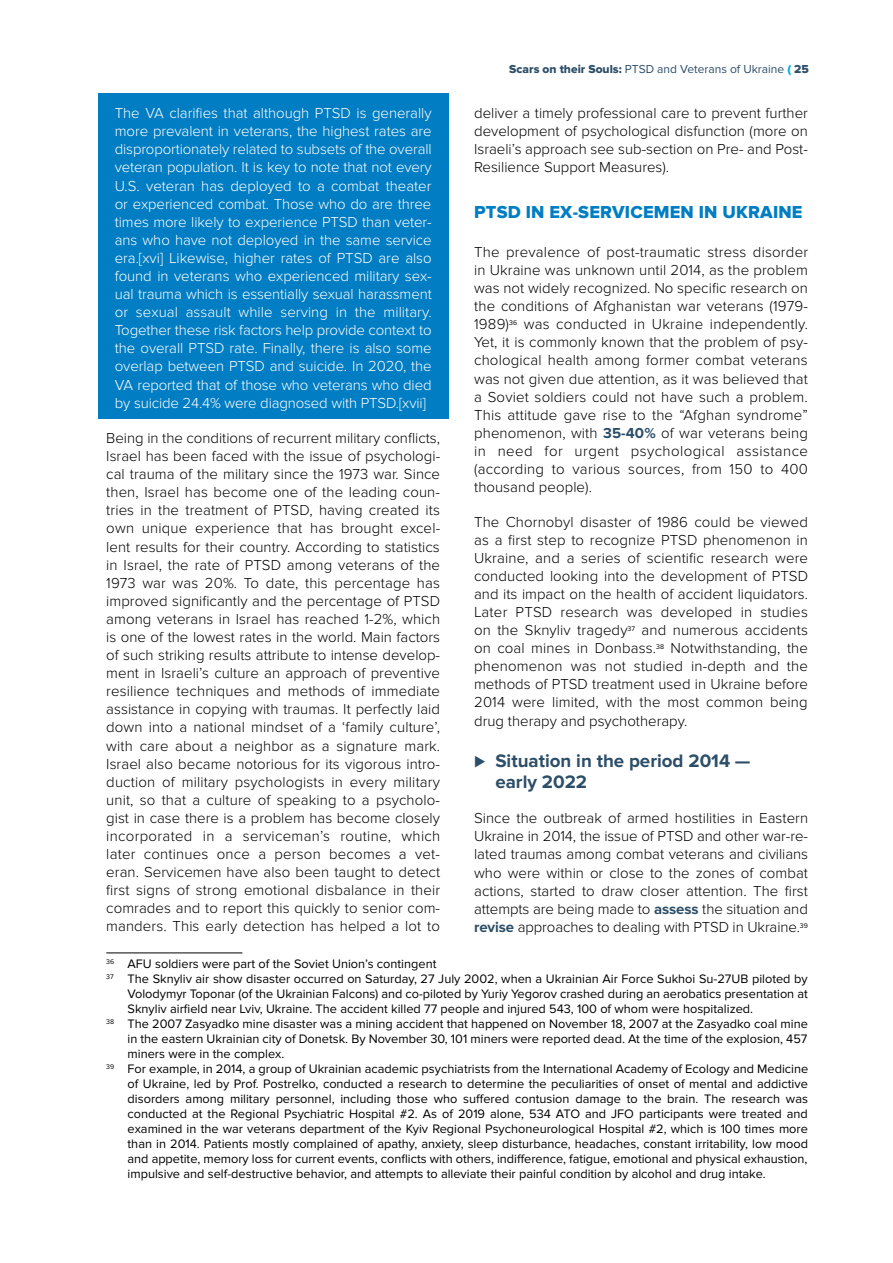
<style>
.page{position:relative;width:893px;height:1263px;background:#fff}
.page>*{position:absolute;margin:0;border:0;box-sizing:border-box;transform-origin:0 0}
.t1{font:700 18.75px/20.7px "Proxima Nova";color:#2c4e68}
.t2{font:18px "Proxima Nova Extrabld";letter-spacing:.01em;color:#007dc3}
.t3{font:300 15px/18px "Proxima Nova";color:#000;text-align:justify}
.t4{font:300 15px/18.1px "Proxima Nova";letter-spacing:-.01em;color:#fff;text-align:justify}
.t5{font:12.75px "Proxima Nova";color:#000}
.t6{font:12px "Proxima Nova";color:#2c4e68}
.s1{font-family:"Proxima Nova Extrabld"}
.s2{font-family:"Proxima Nova Extrabld";color:#00aeef}
.s3{font-weight:700;color:#2c4e68}
</style>
<div class="page">
<div style="left:98px;top:94px;width:351px;height:325px;background:#007dc3"></div>
<hr style="left:106px;top:952px;width:136px;height:1px;background:#000">
<p class="t6" style="left:509px;top:62px;width:301px"><span class="s1">Scars on their Souls:</span> PTSD and Veterans of Ukraine <span class="s2">(</span> <span class="s1">25</span></p>
<p class="t4" style="left:115px;top:104px;width:318px">The VA clarifies that although PTSD is generally more prevalent in veterans, the highest rates are disproportionately related to subsets of the overall veteran population. It is key to note that not every U.S. veteran has deployed to a combat theater or experienced combat. Those who do are three times more likely to experience PTSD than veter&shy;ans who have not deployed in the same service era.[xvi] Likewise, higher rates of PTSD are also found in veterans who experienced military sex&shy;ual trauma which is essentially sexual harassment or sexual assault while serving in the military.<br>Together these risk factors help provide context to the overall PTSD rate. Finally, there is also some overlap between PTSD and suicide. In 2020, the VA reported that of those who veterans who died by suicide 24.4% were diagnosed with PTSD.[xvii]</p>
<p class="t3" style="left:106px;top:429px;width:335px">Being in the conditions of recurrent military conflicts, Israel has been faced with the issue of psychologi&shy;cal trauma of the military since the 1973 war. Since then, Israel has become one of the leading coun&shy;tries in the treatment of PTSD, having created its own unique experience that has brought excel&shy;lent results for their country. According to statistics in Israel, the rate of PTSD among veterans of the 1973 war was 20%. To date, this percentage has improved significantly and the percentage of PTSD among veterans in Israel has reached 1-2%, which is one of the lowest rates in the world. Main factors of such striking results attribute to intense develop&shy;ment in Israeli’s culture an approach of preventive resilience techniques and methods of immediate assistance in copying with traumas. It perfectly laid down into a national mindset of a ‘family culture’, with care about a neighbor as a signature mark.<br>Israel also became notorious for its vigorous intro&shy;duction of military psychologists in every military unit, so that a culture of speaking to a psycholo&shy;gist in case there is a problem has become closely incorporated in a serviceman’s routine, which later continues once a person becomes a vet&shy;eran. Servicemen have also been taught to detect first signs of strong emotional disbalance in their comrades and to report this quickly to senior com&shy;manders. This early detection has helped a lot to</p>
<p class="t5" style="left:106px;top:956px;width:332px"><sup>36</sup> AFU soldiers were part of the Soviet Union’s contingent</p>
<p class="t5" style="left:106px;top:971px;width:703px"><sup>37</sup> The Sknyliv air show disaster occurred on Saturday, 27 July 2002, when a Ukrainian Air Force Sukhoi Su-27UB piloted by</p>
<p class="t5" style="left:128px;top:986px;width:682px">Volodymyr Toponar (of the Ukrainian Falcons) and co-piloted by Yuriy Yegorov crashed during an aerobatics presentation at</p>
<p class="t5" style="left:128px;top:1001px;width:627px">Sknyliv airfield near Lviv, Ukraine. The accident killed 77 people and injured 543, 100 of whom were hospitalized.</p>
<p class="t5" style="left:106px;top:1016px;width:703px"><sup>38</sup> The 2007 Zasyadko mine disaster was a mining accident that happened on November 18, 2007 at the Zasyadko coal mine</p>
<p class="t5" style="left:128px;top:1031px;width:681px">in the eastern Ukrainian city of Donetsk. By November 30, 101 miners were reported dead. At the time of the explosion, 457</p>
<p class="t5" style="left:128px;top:1046px;width:158px">miners were in the complex.</p>
<p class="t5" style="left:106px;top:1061px;width:703px"><sup>39</sup> For example, in 2014, a group of Ukrainian academic psychiatrists from the International Academy of Ecology and Medicine</p>
<p class="t5" style="left:128px;top:1076px;width:682px">of Ukraine, led by Prof. Postrelko, conducted a research to determine the peculiarities of onset of mental and addictive</p>
<p class="t5" style="left:128px;top:1091px;width:682px">disorders among military personnel, including those who suffered contusion damage to the brain. The research was</p>
<p class="t5" style="left:128px;top:1106px;width:682px">conducted at the Regional Psychiatric Hospital #2. As of 2019 alone, 534 ATO and JFO participants were treated and</p>
<p class="t5" style="left:128px;top:1121px;width:682px">examined in the war veterans department of the Kyiv Regional Psychoneurological Hospital #2, which is 100 times more</p>
<p class="t5" style="left:128px;top:1136px;width:682px">than in 2014. Patients mostly complained of apathy, anxiety, sleep disturbance, headaches, constant irritability, low mood</p>
<p class="t5" style="left:128px;top:1151px;width:681px">and appetite, memory loss for current events, conflicts with others, indifference, fatigue, emotional and physical exhaustion,</p>
<p class="t5" style="left:128px;top:1166px;width:640px">impulsive and self-destructive behavior, and attempts to alleviate their painful condition by alcohol and drug intake.</p>
<p class="t3" style="left:474px;top:104px;width:335px">deliver a timely professional care to prevent further development of psychological disfunction (more on Israeli’s approach see sub-section on Pre- and Post-Resilience Support Measures).</p>
<p class="t2" style="left:474px;top:201px;width:330px">PTSD IN EX-SERVICEMEN IN UKRAINE</p>
<p class="t3" style="left:474px;top:243px;width:335px">The prevalence of post-traumatic stress disorder in Ukraine was unknown until 2014, as the problem was not widely recognized. No specific research on the conditions of Afghanistan war veterans (1979- 1989)<sup>36</sup> was conducted in Ukraine independently.<br>Yet, it is commonly known that the problem of psy&shy;chological health among former combat veterans was not given due attention, as it was believed that a Soviet soldiers could not have such a problem.<br>This attitude gave rise to the “Afghan syndrome” phenomenon, with <span class="s3">35-40%</span> of war veterans being in need for urgent psychological assistance (according to various sources, from 150 to 400 thousand people).</p>
<p class="t3" style="left:474px;top:513px;width:335px">The Chornobyl disaster of 1986 could be viewed as a first step to recognize PTSD phenomenon in Ukraine, and a series of scientific research were conducted looking into the development of PTSD and its impact on the health of accident liquidators.<br>Later PTSD research was developed in studies on the Sknyliv tragedy<sup>37</sup> and numerous accidents on coal mines in Donbass.<sup>38</sup> Notwithstanding, the phenomenon was not studied in-depth and the methods of PTSD treatment used in Ukraine before 2014 were limited, with the most common being drug therapy and psychotherapy.</p>
<p class="t1" style="left:495px;top:751px;width:257px;text-indent:-21px">⊲ Situation in the period 2014 — early 2022</p>
<p class="t3" style="left:474px;top:809px;width:336px">Since the outbreak of armed hostilities in Eastern Ukraine in 2014, the issue of PTSD and other war-re&shy;lated traumas among combat veterans and civilians who were within or close to the zones of combat actions, started to draw closer attention. The first attempts are being made to <span class="s3">assess</span> the situation and <span class="s3">revise</span> approaches to dealing with PTSD in Ukraine.<sup>39</sup></p>
</div>
